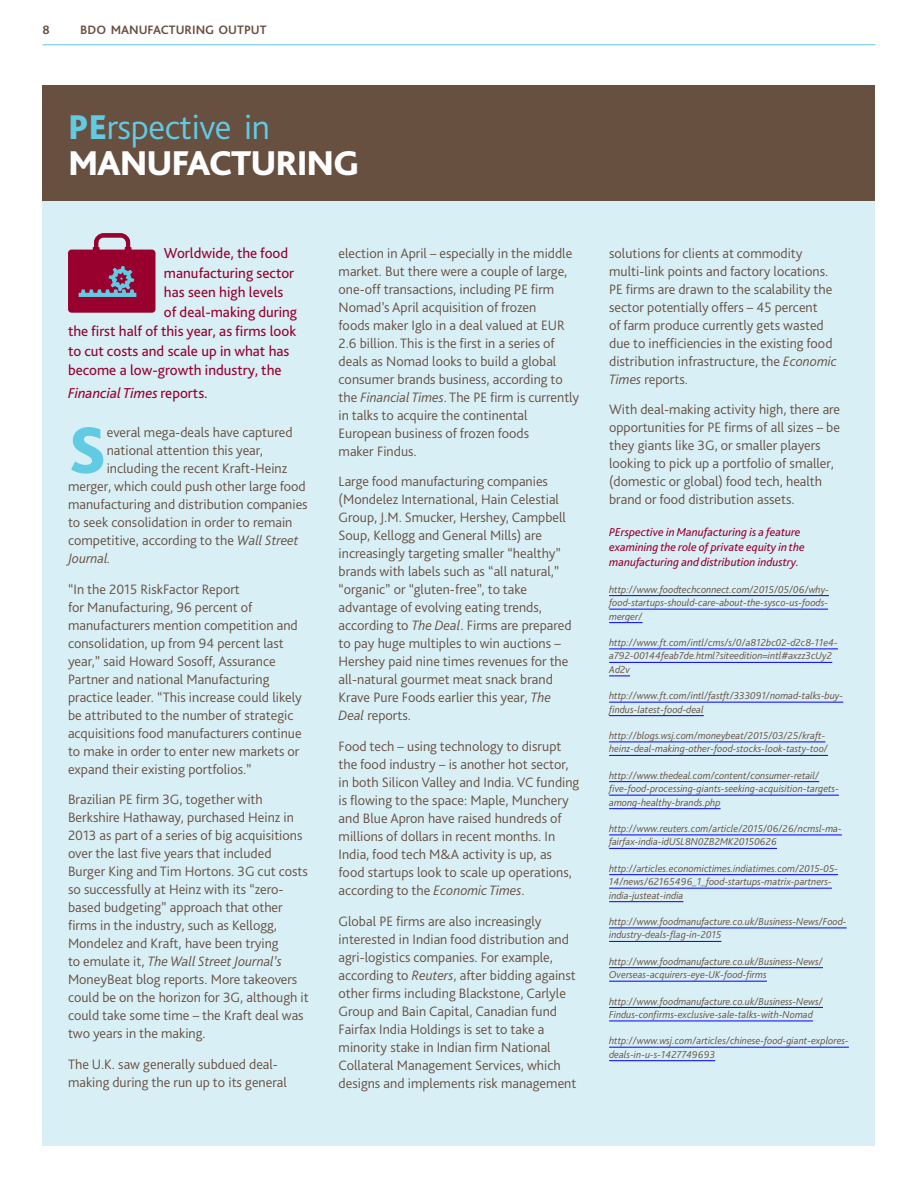
<style>
.page{position:relative;width:918px;height:1188px;background:#fff}
.page>*{position:absolute;margin:0;border:0;box-sizing:border-box;transform-origin:0 0}
.t1{font:800 68.85px "Bliss Pro";color:#62cae3}
.t2{font:800 36px/36px "Bliss Pro";letter-spacing:-.03em;color:#fff}
.t3{font:15px "Bliss Pro";color:#98002e}
.t4{font:italic 15px "Bliss Pro";color:#98002e}
.t5{font:300 14.25px/18px "Bliss Pro";color:#685041}
.t6{font:italic 300 14.25px "Bliss Pro";color:#685041}
.t7{font:700 12.75px "Bliss Pro";color:#685041}
.t8{font:italic 12px/15px "Bliss Pro";color:#98002e}
.t9{font:italic 300 10.5px/13.5px "Bliss Pro";color:#685041}
.s1{color:#62cae3}
.s2{font-weight:300;color:#62cae3}
.s3{font-style:normal}
.s4{font-style:italic}
</style>
<div class="page">
<hr style="left:43px;top:44px;width:832px;height:1px;background:#62cae3">
<div style="left:43px;top:85px;width:832px;height:1060px;background:#d8eff6"></div>
<div style="left:43px;top:85px;width:832px;height:116px;background:#685041"></div>
<hr style="left:609px;top:595px;width:220px;height:1px;background:#00f">
<hr style="left:609px;top:609px;width:219px;height:1px;background:#00f">
<hr style="left:609px;top:622px;width:33px;height:1px;background:#00f">
<hr style="left:609px;top:649px;width:229px;height:1px;background:#00f">
<hr style="left:609px;top:662px;width:223px;height:1px;background:#00f">
<svg style="left:609px;top:676px;width:21px;height:1px"></svg>
<hr style="left:609px;top:702px;width:234px;height:1px;background:#00f">
<hr style="left:609px;top:715px;width:95px;height:1px;background:#00f">
<hr style="left:609px;top:742px;width:216px;height:1px;background:#00f">
<hr style="left:609px;top:755px;width:219px;height:1px;background:#00f">
<hr style="left:609px;top:781px;width:210px;height:1px;background:#00f">
<hr style="left:609px;top:795px;width:230px;height:1px;background:#00f">
<hr style="left:609px;top:808px;width:112px;height:1px;background:#00f">
<hr style="left:609px;top:835px;width:233px;height:1px;background:#00f">
<hr style="left:609px;top:848px;width:168px;height:1px;background:#00f">
<hr style="left:609px;top:874px;width:229px;height:1px;background:#00f">
<hr style="left:609px;top:888px;width:223px;height:1px;background:#00f">
<hr style="left:609px;top:901px;width:74px;height:1px;background:#00f">
<hr style="left:609px;top:928px;width:238px;height:1px;background:#00f">
<hr style="left:609px;top:941px;width:112px;height:1px;background:#00f">
<hr style="left:609px;top:967px;width:214px;height:1px;background:#00f">
<hr style="left:609px;top:981px;width:158px;height:1px;background:#00f">
<hr style="left:609px;top:1007px;width:214px;height:1px;background:#00f">
<hr style="left:609px;top:1021px;width:204px;height:1px;background:#00f">
<hr style="left:609px;top:1047px;width:240px;height:1px;background:#00f">
<hr style="left:609px;top:1060px;width:106px;height:1px;background:#00f">
<div style="left:68px;top:250px;width:87px;height:63px;background:#98002e;border-radius:3px"></div>
<svg style="left:93px;top:233px;width:38px;height:17px"></svg>
<svg style="left:79px;top:266px;width:57px;height:31px"></svg>
<p class="t7" style="left:43px;top:22px;width:9px">8</p>
<p class="t7" style="left:80px;top:22px;width:188px">BDO MANUFACTURING OUTPUT</p>
<h2 class="t2" style="left:68px;top:108px;width:293px"><span class="s1">PE</span><span class="s2">rspective in<br></span>MANUFACTURING</h2>
<p class="t3" style="left:164px;top:244px;width:126px">Worldwide, the food</p>
<p class="t3" style="left:164px;top:263px;width:132px">manufacturing sector</p>
<p class="t3" style="left:164px;top:283px;width:121px">has seen high levels</p>
<p class="t3" style="left:164px;top:302px;width:135px">of deal-making during</p>
<p class="t3" style="left:68px;top:322px;width:230px">the first half of this year, as firms look</p>
<p class="t3" style="left:68px;top:341px;width:223px">to cut costs and scale up in what has</p>
<p class="t3" style="left:68px;top:361px;width:215px">become a low-growth industry, the</p>
<p class="t4" style="left:68px;top:383px;width:141px">Financial Times <span class="s3">reports.</span></p>
<h1 class="t1" style="left:68px;top:407px;width:40px">S</h1>
<p class="t5" style="left:107px;top:423px;width:187px">everal mega-deals have captured</p>
<p class="t5" style="left:107px;top:441px;width:158px">national attention this year,</p>
<p class="t5" style="left:107px;top:459px;width:182px">including the recent Kraft-Heinz</p>
<p class="t5" style="left:68px;top:477px;width:239px">merger, which could push other large food</p>
<p class="t5" style="left:68px;top:495px;width:241px">manufacturing and distribution companies</p>
<p class="t5" style="left:68px;top:513px;width:226px">to seek consolidation in order to remain</p>
<p class="t5" style="left:68px;top:531px;width:232px">competitive, according to the <span class="s4">Wall Street</span></p>
<p class="t6" style="left:68px;top:549px;width:44px">Journal.</p>
<p class="t5" style="left:68px;top:580px;width:235px">“In the 2015 RiskFactor Report<br>for Manufacturing, 96 percent of manufacturers mention competition and consolidation, up from 94 percent last year,” said Howard Sosoff, Assurance Partner and national Manufacturing practice leader. “This increase could likely be attributed to the number of strategic acquisitions food manufacturers continue to make in order to enter new markets or expand their existing portfolios.”</p>
<p class="t5" style="left:68px;top:790px;width:242px">Brazilian PE firm 3G, together with Berkshire Hathaway, purchased Heinz in 2013 as part of a series of big acquisitions over the last five years that included Burger King and Tim Hortons. 3G cut costs so successfully at Heinz with its “zero&shy;based budgeting” approach that other firms in the industry, such as Kellogg, Mondelez and Kraft, have been trying<br>to emulate it, <span class="s4">The Wall Street Journal’s </span>MoneyBeat blog reports. More takeovers could be on the horizon for 3G, although it could take some time – the Kraft deal was two years in the making.</p>
<p class="t5" style="left:68px;top:1055px;width:220px">The U.K. saw generally subdued deal&shy;making during the run up to its general</p>
<p class="t5" style="left:339px;top:243px;width:242px">election in April – especially in the middle market. But there were a couple of large, one-off transactions, including PE firm Nomad’s April acquisition of frozen<br>foods maker Iglo in a deal valued at EUR 2.6 billion. This is the first in a series of deals as Nomad looks to build a global consumer brands business, according to the <span class="s4">Financial Times</span>. The PE firm is currently in talks to acquire the continental European business of frozen foods<br>maker Findus.</p>
<p class="t5" style="left:339px;top:472px;width:235px">Large food manufacturing companies (Mondelez International, Hain Celestial Group, J.M. Smucker, Hershey, Campbell Soup, Kellogg and General Mills) are increasingly targeting smaller “healthy” brands with labels such as “all natural,” “organic” or “gluten-free”, to take advantage of evolving eating trends, according to <span class="s4">The Deal</span>. Firms are prepared to pay huge multiples to win auctions – Hershey paid nine times revenues for the all-natural gourmet meat snack brand Krave Pure Foods earlier this year, <span class="s4">The Deal</span> reports.</p>
<p class="t5" style="left:339px;top:737px;width:242px">Food tech – using technology to disrupt the food industry – is another hot sector, in both Silicon Valley and India. VC funding is flowing to the space: Maple, Munchery and Blue Apron have raised hundreds of millions of dollars in recent months. In India, food tech M&amp;A activity is up, as food startups look to scale up operations, according to the <span class="s4">Economic Times</span>.</p>
<p class="t5" style="left:339px;top:912px;width:239px">Global PE firms are also increasingly interested in Indian food distribution and agri-logistics companies. For example, according to <span class="s4">Reuters</span>, after bidding against other firms including Blackstone, Carlyle Group and Bain Capital, Canadian fund Fairfax India Holdings is set to take a minority stake in Indian firm National Collateral Management Services, which designs and implements risk management</p>
<p class="t5" style="left:609px;top:244px;width:229px">solutions for clients at commodity multi-link points and factory locations.<br>PE firms are drawn to the scalability the sector potentially offers – 45 percent<br>of farm produce currently gets wasted due to inefficiencies in the existing food distribution infrastructure, the <span class="s4">Economic Times</span> reports.</p>
<p class="t5" style="left:609px;top:400px;width:233px">With deal-making activity high, there are opportunities for PE firms of all sizes – be they giants like 3G, or smaller players looking to pick up a portfolio of smaller, (domestic or global) food tech, health brand or food distribution assets.</p>
<p class="t8" style="left:609px;top:525px;width:197px">PErspective in Manufacturing is a feature examining the role of private equity in the manufacturing and distribution industry.</p>
<p class="t9" style="left:609px;top:582px;width:221px;text-align:justify">http://www.foodtechconnect.com/2015/05/06/why&shy;food-startups-should-care-about-the-sysco-us-foods&shy;merger/</p>
<p class="t9" style="left:609px;top:635px;width:230px">http://www.ft.com/intl/cms/s/0/a812bc02-d2c8-11e4- a792-00144feab7de.html?siteedition=intl#axzz3cUy2<br>Ad2v</p>
<p class="t9" style="left:609px;top:689px;width:236px">http://www.ft.com/intl/fastft/333091/nomad-talks-buy&shy;findus-latest-food-deal</p>
<p class="t9" style="left:609px;top:728px;width:220px">http://blogs.wsj.com/moneybeat/2015/03/25/kraft&shy;heinz-deal-making-other-food-stocks-look-tasty-too/</p>
<p class="t9" style="left:609px;top:768px;width:231px">http://www.thedeal.com/content/consumer-retail/ five-food-processing-giants-seeking-acquisition-targets&shy;among-healthy-brands.php</p>
<p class="t9" style="left:609px;top:821px;width:234px">http://www.reuters.com/article/2015/06/26/ncmsl-ma&shy;fairfax-india-idUSL8N0ZB2MK20150626</p>
<p class="t9" style="left:609px;top:861px;width:230px">http://articles.economictimes.indiatimes.com/2015-05-<br>14/news/62165496_1_food-startups-matrix-partners&shy;india-justeat-india</p>
<p class="t9" style="left:609px;top:915px;width:239px">http://www.foodmanufacture.co.uk/Business-News/Food&shy;industry-deals-flag-in-2015</p>
<p class="t9" style="left:609px;top:954px;width:215px">http://www.foodmanufacture.co.uk/Business-News/<br>Overseas-acquirers-eye-UK-food-firms</p>
<p class="t9" style="left:609px;top:994px;width:215px">http://www.foodmanufacture.co.uk/Business-News/<br>Findus-confirms-exclusive-sale-talks-with-Nomad</p>
<p class="t9" style="left:609px;top:1034px;width:241px">http://www.wsj.com/articles/chinese-food-giant-explores&shy;deals-in-u-s-1427749693</p>
</div>
